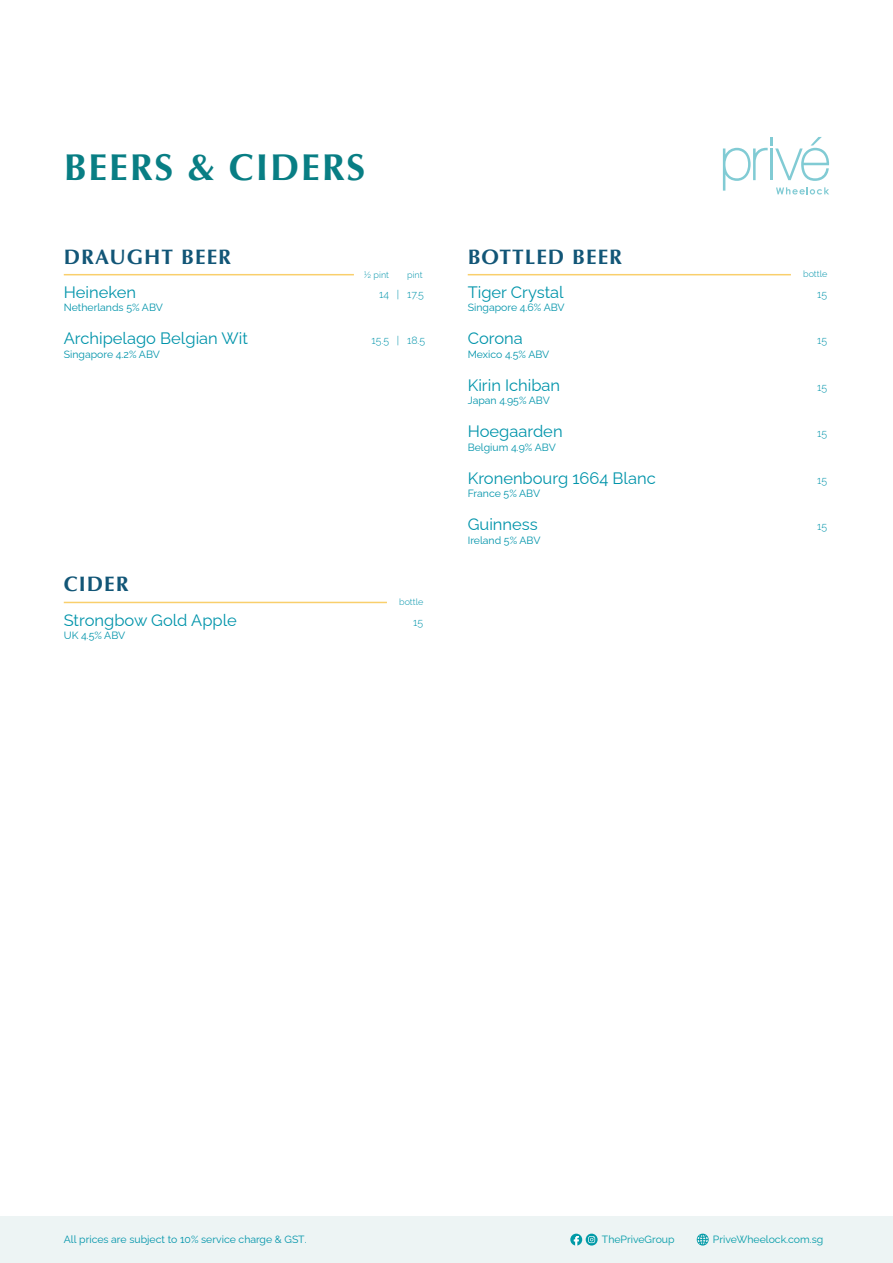
<style>
.page{position:relative;width:893px;height:1263px;background:#fff}
.page>*{position:absolute;margin:0;border:0;box-sizing:border-box;transform-origin:0 0}
.t1{font:700 37.5px "Optima";letter-spacing:.05em;color:#087e84}
.t2{font:700 21px "Optima";letter-spacing:.05em;color:#125677}
.t3{font:100 16.5px "Raleway";color:#0094aa}
.t4{font:100 10.5px "Raleway";color:#0094aa}
.t5{font:100 10.5px "Raleway";color:#009aa7}
.t6{font:100 9px "Raleway";color:#0094aa}
</style>
<div class="page">
<div style="left:0;top:1216px;width:893px;height:47px;background:#edf4f4"></div>
<svg style="left:697px;top:1233px;width:12px;height:12px"></svg>
<svg style="left:586px;top:1233px;width:12px;height:12px"></svg>
<svg style="left:588px;top:1236px;width:7px;height:7px"></svg>
<svg style="left:570px;top:1233px;width:12px;height:12px"></svg>
<hr style="left:468px;top:274px;width:323px;height:1px;background:#f9cf6c">
<hr style="left:64px;top:602px;width:323px;height:1px;background:#f9cf6c">
<hr style="left:64px;top:274px;width:290px;height:1px;background:#f9cf6c">
<svg style="left:723px;top:137px;width:106px;height:57px"></svg>
<h1 class="t1" style="left:64px;top:145px;width:303px">BEERS &amp; CIDERS</h1>
<h2 class="t2" style="left:64px;top:244px;width:169px">DRAUGHT BEER</h2>
<h3 class="t3" style="left:64px;top:279px;width:74px">Heineken</h3>
<p class="t4" style="left:64px;top:299px;width:101px">Netherlands 5% ABV</p>
<h3 class="t3" style="left:64px;top:325px;width:186px">Archipelago Belgian Wit</h3>
<p class="t4" style="left:64px;top:346px;width:98px">Singapore 4.2% ABV</p>
<h2 class="t2" style="left:64px;top:572px;width:66px">CIDER</h2>
<h3 class="t3" style="left:64px;top:607px;width:175px">Strongbow Gold Apple</h3>
<p class="t4" style="left:64px;top:627px;width:63px">UK 4.5% ABV</p>
<p class="t6" style="left:364px;top:268px;width:26px">½ pint</p>
<p class="t6" style="left:407px;top:268px;width:17px">pint</p>
<p class="t4" style="left:379px;top:286px;width:11px">14</p>
<p class="t4" style="left:371px;top:332px;width:19px">15.5</p>
<p class="t4" style="left:397px;top:286px;width:4px">|</p>
<p class="t4" style="left:397px;top:332px;width:4px">|</p>
<p class="t4" style="left:407px;top:286px;width:18px">17.5</p>
<p class="t4" style="left:407px;top:332px;width:20px">18.5</p>
<p class="t6" style="left:399px;top:595px;width:26px">bottle</p>
<p class="t4" style="left:413px;top:613px;width:11px">15</p>
<h2 class="t2" style="left:468px;top:244px;width:156px">BOTTLED BEER</h2>
<h3 class="t3" style="left:468px;top:279px;width:97px">Tiger Crystal</h3>
<p class="t4" style="left:468px;top:299px;width:98px">Singapore 4.6% ABV</p>
<h3 class="t3" style="left:468px;top:325px;width:57px">Corona</h3>
<p class="t4" style="left:468px;top:346px;width:83px">Mexico 4.5% ABV</p>
<h3 class="t3" style="left:468px;top:372px;width:94px">Kirin Ichiban</h3>
<p class="t4" style="left:468px;top:392px;width:84px">Japan 4.95% ABV</p>
<h3 class="t3" style="left:468px;top:418px;width:96px">Hoegaarden</h3>
<p class="t4" style="left:468px;top:439px;width:90px">Belgium 4.9% ABV</p>
<h3 class="t3" style="left:468px;top:465px;width:189px">Kronenbourg 1664 Blanc</h3>
<p class="t4" style="left:468px;top:485px;width:74px">France 5% ABV</p>
<h3 class="t3" style="left:468px;top:511px;width:72px">Guinness</h3>
<p class="t4" style="left:468px;top:532px;width:74px">Ireland 5% ABV</p>
<p class="t6" style="left:803px;top:267px;width:26px">bottle</p>
<p class="t4" style="left:817px;top:286px;width:11px">15</p>
<p class="t4" style="left:817px;top:332px;width:11px">15</p>
<p class="t4" style="left:817px;top:379px;width:11px">15</p>
<p class="t4" style="left:817px;top:425px;width:11px">15</p>
<p class="t4" style="left:817px;top:472px;width:11px">15</p>
<p class="t4" style="left:817px;top:518px;width:11px">15</p>
<p class="t4" style="left:64px;top:1231px;width:244px">All prices are subject to 10% service charge &amp; GST.</p>
<p class="t5" style="left:602px;top:1231px;width:74px">ThePriveGroup</p>
<p class="t5" style="left:713px;top:1231px;width:112px">PriveWheelock.com.sg</p>
</div>
